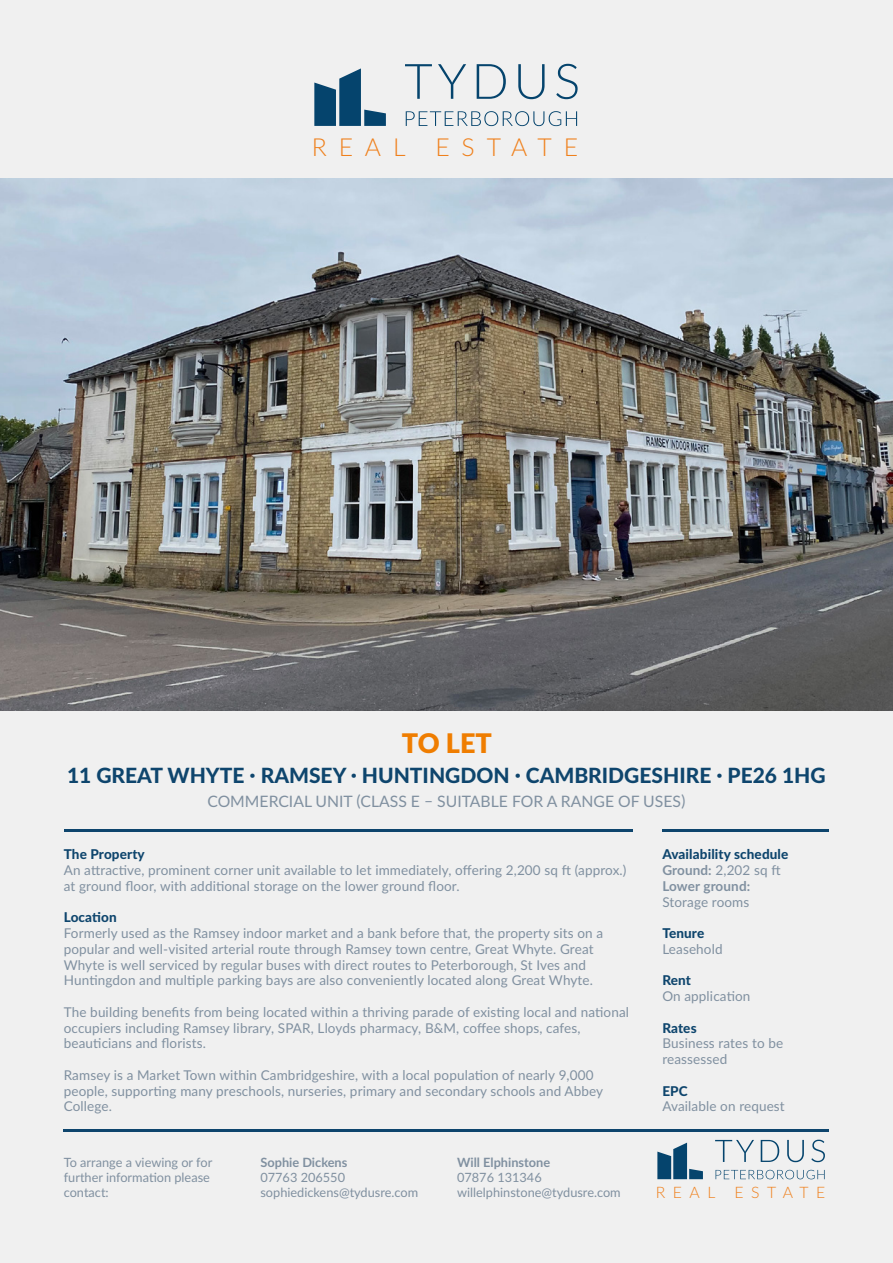
<style>
.page{position:relative;width:893px;height:1263px;background:#f0f0f0}
.page>*{position:absolute;margin:0;border:0;box-sizing:border-box;transform-origin:0 0}
.t1{font:900 27px "Lato";color:#ef7d00}
.t2{font:300 24.75px "Lato";letter-spacing:.48em;color:#ef801c}
.t3{font:800 21px "Lato";color:#0e456d}
.t4{font:15.75px "Lato";color:#8090a0}
.t5{font:300 15.75px "Lato";letter-spacing:.48em;color:#ef801c}
.t6{font:13.5px/15.8px "Lato";letter-spacing:.01em;color:#8090a0}
.t7{font:800 13.5px/15.8px "Lato";letter-spacing:.01em;color:#0e456d}
.t8{font:12.75px/15px "Lato";color:#8090a0}
.t9{font:700 12.75px "Lato";color:#8090a0}
.s1{font-weight:700;color:#8090a0}
.s2{font-weight:400;color:#8090a0}
</style>
<div class="page">
<img style="left:0;top:179px;width:893px;height:531px">
<svg style="left:405px;top:64px;width:27px;height:35px"></svg>
<svg style="left:438px;top:64px;width:28px;height:35px"></svg>
<svg style="left:477px;top:64px;width:29px;height:35px"></svg>
<svg style="left:518px;top:64px;width:27px;height:35px"></svg>
<svg style="left:556px;top:64px;width:22px;height:35px"></svg>
<svg style="left:314px;top:68px;width:72px;height:58px"></svg>
<svg style="left:406px;top:111px;width:171px;height:15px"></svg>
<hr style="left:64px;top:829px;width:568px;height:2px;background:#0e456d">
<hr style="left:64px;top:1129px;width:765px;height:2px;background:#0e456d">
<hr style="left:662px;top:829px;width:167px;height:2px;background:#0e456d">
<svg style="left:715px;top:1140px;width:39px;height:22px"></svg>
<svg style="left:761px;top:1140px;width:18px;height:22px"></svg>
<svg style="left:787px;top:1140px;width:17px;height:22px"></svg>
<svg style="left:811px;top:1140px;width:14px;height:22px"></svg>
<svg style="left:657px;top:1142px;width:46px;height:37px"></svg>
<svg style="left:716px;top:1170px;width:109px;height:9px"></svg>
<h2 class="t2" style="left:312px;top:130px;width:268px">REAL ESTATE</h2>
<h1 class="t1" style="left:402px;top:723px;width:92px">TO LET</h1>
<h3 class="t3" style="left:67px;top:759px;width:760px">11 GREAT WHYTE · RAMSEY · HUNTINGDON · CAMBRIDGESHIRE · PE26 1HG</h3>
<p class="t4" style="left:207px;top:790px;width:479px">COMMERCIAL UNIT (CLASS E – SUITABLE FOR A RANGE OF USES)</p>
<p class="t7" style="left:64px;top:846px;width:83px">The Property</p>
<p class="t6" style="left:64px;top:862px;width:564px">An attractive, prominent corner unit available to let immediately, offering 2,200 sq ft (approx.) at ground floor, with additional storage on the lower ground floor.</p>
<p class="t7" style="left:64px;top:909px;width:54px">Location</p>
<p class="t6" style="left:64px;top:925px;width:541px">Formerly used as the Ramsey indoor market and a bank before that, the property sits on a popular and well-visited arterial route through Ramsey town centre, Great Whyte. Great Whyte is well serviced by regular buses with direct routes to Peterborough, St Ives and Huntingdon and multiple parking bays are also conveniently located along Great Whyte.</p>
<p class="t6" style="left:64px;top:1003px;width:567px">The building benefits from being located within a thriving parade of existing local and national occupiers including Ramsey library, SPAR, Lloyds pharmacy, B&amp;M, coffee shops, cafes, beauticians and florists.</p>
<p class="t6" style="left:64px;top:1066px;width:541px">Ramsey is a Market Town within Cambridgeshire, with a local population of nearly 9,000 people, supporting many preschools, nurseries, primary and secondary schools and Abbey<br>College.</p>
<p class="t8" style="left:64px;top:1154px;width:150px">To arrange a viewing or for further information please contact:</p>
<p class="t9" style="left:260px;top:1153px;width:88px">Sophie Dickens</p>
<p class="t8" style="left:260px;top:1169px;width:159px">07763 206550 sophiedickens@tydusre.com</p>
<p class="t9" style="left:457px;top:1153px;width:95px">Will Elphinstone</p>
<p class="t8" style="left:457px;top:1169px;width:165px">07876 131346 willelphinstone@tydusre.com</p>
<p class="t7" style="left:662px;top:846px;width:128px">Availability schedule<br><span class="s1">Ground:</span> <span class="s2">2,202 sq ft<br></span><span class="s1">Lower ground:</span></p>
<p class="t6" style="left:662px;top:893px;width:89px">Storage rooms</p>
<p class="t7" style="left:662px;top:925px;width:43px">Tenure</p>
<p class="t6" style="left:662px;top:940px;width:62px">Leasehold</p>
<p class="t7" style="left:662px;top:972px;width:30px">Rent</p>
<p class="t6" style="left:662px;top:988px;width:90px">On application</p>
<p class="t7" style="left:662px;top:1019px;width:36px">Rates</p>
<p class="t6" style="left:662px;top:1035px;width:122px">Business rates to be reassessed</p>
<p class="t7" style="left:662px;top:1082px;width:27px">EPC</p>
<p class="t6" style="left:662px;top:1098px;width:124px">Available on request</p>
<p class="t5" style="left:656px;top:1182px;width:171px">REAL ESTATE</p>
</div>
